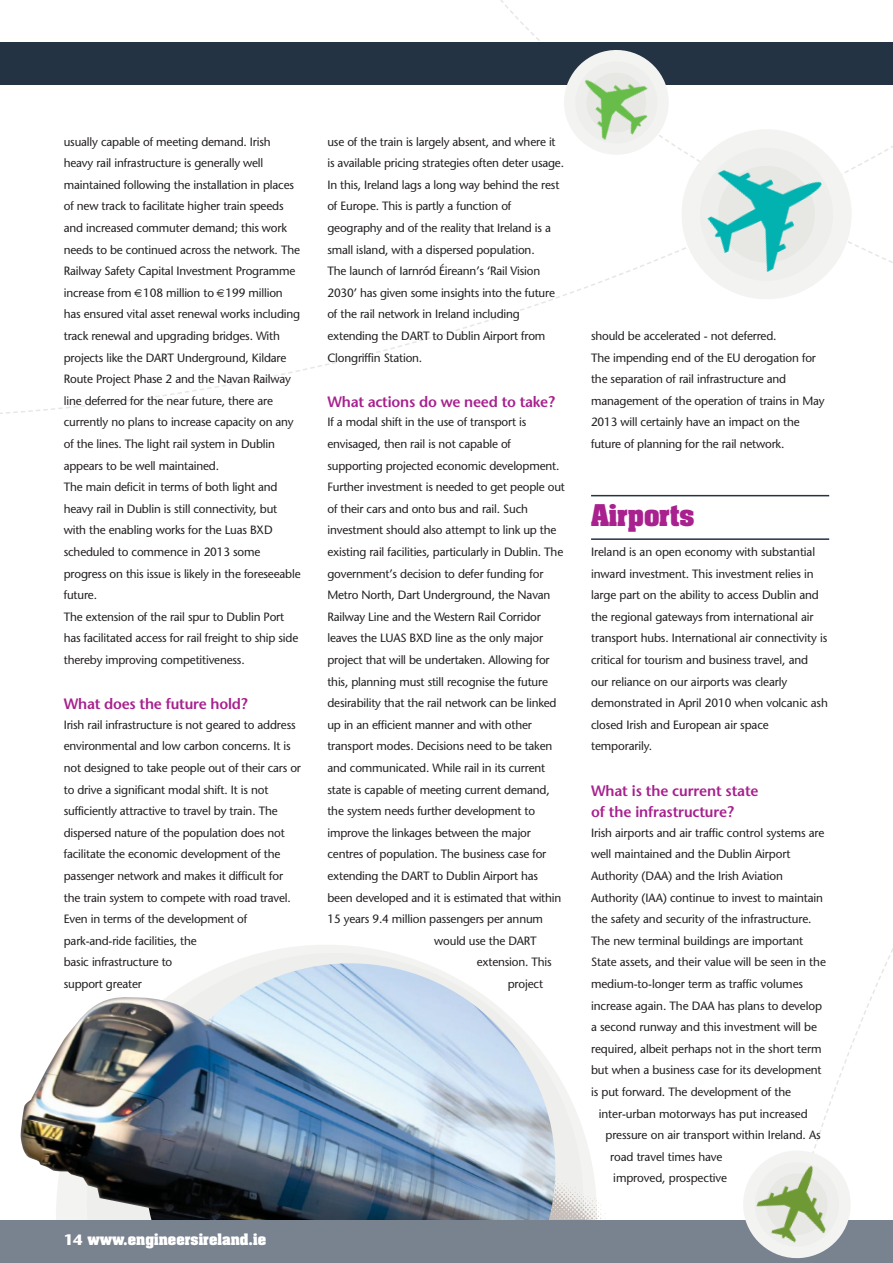
<style>
.page{position:relative;width:893px;height:1263px;background:#fff}
.page>*{position:absolute;margin:0;border:0;box-sizing:border-box;transform-origin:0 0}
.t1{font:700 25.5px "Aachen";letter-spacing:-.01em;color:#a8218e}
.t2{font:600 15px/21.6px "Stone Sans";letter-spacing:-.015em;color:#a8218e}
.t3{font:700 13.5px "Aachen";color:#fff}
.t4{font:12px/21.6px "Stone Sans";letter-spacing:-.015em;color:#231f20}
.s1{font-family:"Stone Sans";font-size:15px}
</style>
<div class="page">
<svg style="left:0;top:0;width:893px;height:414px"></svg>
<svg style="left:56px;top:945px;width:334px;height:275px"></svg>
<svg style="left:87px;top:953px;width:477px;height:267px"></svg>
<img style="left:555px;top:1086px;width:51px;height:134px">
<img style="left:145px;top:963px;width:410px;height:257px">
<img style="left:20px;top:995px;width:340px;height:213px">
<div style="left:0;top:1220px;width:893px;height:43px;background:#79828f"></div>
<div style="left:0;top:43px;width:893px;height:42px;background:#233343"></div>
<hr style="left:591px;top:538px;width:238px;height:2px;background:#233343">
<hr style="left:591px;top:495px;width:238px;height:1px;background:#233343">
<svg style="left:743px;top:1151px;width:108px;height:108px"></svg>
<img style="left:745px;top:1161px;width:87px;height:93px">
<svg style="left:558px;top:50px;width:302px;height:257px"></svg>
<img style="left:691px;top:143px;width:151px;height:144px">
<svg style="left:134px;top:289px;width:8px;height:8px"></svg>
<svg style="left:217px;top:289px;width:7px;height:8px"></svg>
<p class="t4" style="left:64px;top:132px;width:238px">usually capable of meeting demand. Irish heavy rail infrastructure is generally well maintained following the installation in places of new track to facilitate higher train speeds and increased commuter demand; this work needs to be continued across the network. The Railway Safety Capital Investment Programme increase from 108 million to 199 million has ensured vital asset renewal works including track renewal and upgrading bridges. With projects like the DART Underground, Kildare Route Project Phase 2 and the Navan Railway line deferred for the near future, there are currently no plans to increase capacity on any of the lines. The light rail system in Dublin appears to be well maintained.<br>The main deficit in terms of both light and heavy rail in Dublin is still connectivity, but with the enabling works for the Luas BXD scheduled to commence in 2013 some progress on this issue is likely in the foreseeable future.<br>The extension of the rail spur to Dublin Port has facilitated access for rail freight to ship side thereby improving competitiveness.</p>
<p class="t2" style="left:64px;top:695px;width:185px">What does the future hold?</p>
<p class="t4" style="left:64px;top:715px;width:239px">Irish rail infrastructure is not geared to address environmental and low carbon concerns. It is not designed to take people out of their cars or to drive a significant modal shift. It is not sufficiently attractive to travel by train. The dispersed nature of the population does not facilitate the economic development of the passenger network and makes it difficult for the train system to compete with road travel.<br>Even in terms of the development of park-and-ride facilities, the<br>basic infrastructure to<br>support greater</p>
<p class="t3" style="left:64px;top:1233px;width:204px"><span class="s1">14</span> www.engineersireland.ie</p>
<p class="t4" style="left:327px;top:132px;width:238px">use of the train is largely absent, and where it is available pricing strategies often deter usage.<br>In this, Ireland lags a long way behind the rest of Europe. This is partly a function of geography and of the reality that Ireland is a small island, with a dispersed population.<br>The launch of Iarnród Éireann’s ‘Rail Vision 2030’ has given some insights into the future of the rail network in Ireland including extending the DART to Dublin Airport from Clongriffin Station.</p>
<p class="t2" style="left:327px;top:392px;width:229px">What actions do we need to take?</p>
<p class="t4" style="left:327px;top:413px;width:200px">If a modal shift in the use of transport is</p>
<p class="t4" style="left:327px;top:434px;width:185px">envisaged, then rail is not capable of</p>
<p class="t4" style="left:327px;top:456px;width:234px">supporting projected economic development.</p>
<p class="t4" style="left:327px;top:477px;width:239px">Further investment is needed to get people out</p>
<p class="t4" style="left:327px;top:499px;width:202px">of their cars and onto bus and rail. Such</p>
<p class="t4" style="left:327px;top:521px;width:231px">investment should also attempt to link up the</p>
<p class="t4" style="left:327px;top:542px;width:237px">existing rail facilities, particularly in Dublin. The</p>
<p class="t4" style="left:327px;top:564px;width:218px">government’s decision to defer funding for</p>
<p class="t4" style="left:327px;top:585px;width:225px">Metro North, Dart Underground, the Navan</p>
<p class="t4" style="left:327px;top:607px;width:215px">Railway Line and the Western Rail Corridor</p>
<p class="t4" style="left:327px;top:629px;width:217px">leaves the LUAS BXD line as the only major</p>
<p class="t4" style="left:327px;top:650px;width:224px">project that will be undertaken. Allowing for</p>
<p class="t4" style="left:327px;top:672px;width:222px">this, planning must still recognise the future</p>
<p class="t4" style="left:327px;top:693px;width:231px">desirability that the rail network can be linked</p>
<p class="t4" style="left:327px;top:715px;width:206px">up in an efficient manner and with other</p>
<p class="t4" style="left:327px;top:737px;width:226px">transport modes. Decisions need to be taken</p>
<p class="t4" style="left:327px;top:758px;width:219px">and communicated. While rail in its current</p>
<p class="t4" style="left:327px;top:780px;width:224px">state is capable of meeting current demand,</p>
<p class="t4" style="left:327px;top:801px;width:209px">the system needs further development to</p>
<p class="t4" style="left:327px;top:823px;width:205px">improve the linkages between the major</p>
<p class="t4" style="left:327px;top:845px;width:220px">centres of population. The business case for</p>
<p class="t4" style="left:327px;top:866px;width:212px">extending the DART to Dublin Airport has</p>
<p class="t4" style="left:327px;top:888px;width:235px">been developed and it is estimated that within</p>
<p class="t4" style="left:327px;top:909px;width:217px">15 years 9.4 million passengers per annum</p>
<p class="t4" style="left:434px;top:931px;width:104px">would use the DART</p>
<p class="t4" style="left:477px;top:953px;width:76px">extension. This</p>
<p class="t4" style="left:508px;top:974px;width:37px">project</p>
<p class="t4" style="left:591px;top:326px;width:235px">should be accelerated - not deferred.<br>The impending end of the EU derogation for the separation of rail infrastructure and management of the operation of trains in May 2013 will certainly have an impact on the future of planning for the rail network.</p>
<h1 class="t1" style="left:591px;top:504px;width:105px">Airports</h1>
<p class="t4" style="left:591px;top:542px;width:238px">Ireland is an open economy with substantial inward investment. This investment relies in large part on the ability to access Dublin and the regional gateways from international air transport hubs. International air connectivity is critical for tourism and business travel, and our reliance on our airports was clearly demonstrated in April 2010 when volcanic ash closed Irish and European air space temporarily.</p>
<p class="t2" style="left:591px;top:781px;width:169px">What is the current state of the infrastructure?</p>
<p class="t4" style="left:591px;top:823px;width:235px">Irish airports and air traffic control systems are</p>
<p class="t4" style="left:591px;top:845px;width:201px">well maintained and the Dublin Airport</p>
<p class="t4" style="left:591px;top:866px;width:194px">Authority (DAA) and the Irish Aviation</p>
<p class="t4" style="left:591px;top:888px;width:233px">Authority (IAA) continue to invest to maintain</p>
<p class="t4" style="left:591px;top:909px;width:222px">the safety and security of the infrastructure.</p>
<p class="t4" style="left:591px;top:931px;width:214px">The new terminal buildings are important</p>
<p class="t4" style="left:591px;top:953px;width:236px">State assets, and their value will be seen in the</p>
<p class="t4" style="left:591px;top:974px;width:213px">medium-to-longer term as traffic volumes</p>
<p class="t4" style="left:591px;top:996px;width:233px">increase again. The DAA has plans to develop</p>
<p class="t4" style="left:591px;top:1017px;width:227px">a second runway and this investment will be</p>
<p class="t4" style="left:591px;top:1039px;width:232px">required, albeit perhaps not in the short term</p>
<p class="t4" style="left:591px;top:1061px;width:232px">but when a business case for its development</p>
<p class="t4" style="left:591px;top:1082px;width:202px">is put forward. The development of the</p>
<p class="t4" style="left:599px;top:1104px;width:210px">inter-urban motorways has put increased</p>
<p class="t4" style="left:605px;top:1125px;width:217px">pressure on air transport within Ireland. As</p>
<p class="t4" style="left:610px;top:1147px;width:114px">road travel times have</p>
<p class="t4" style="left:613px;top:1169px;width:115px">improved, prospective</p>
</div>
